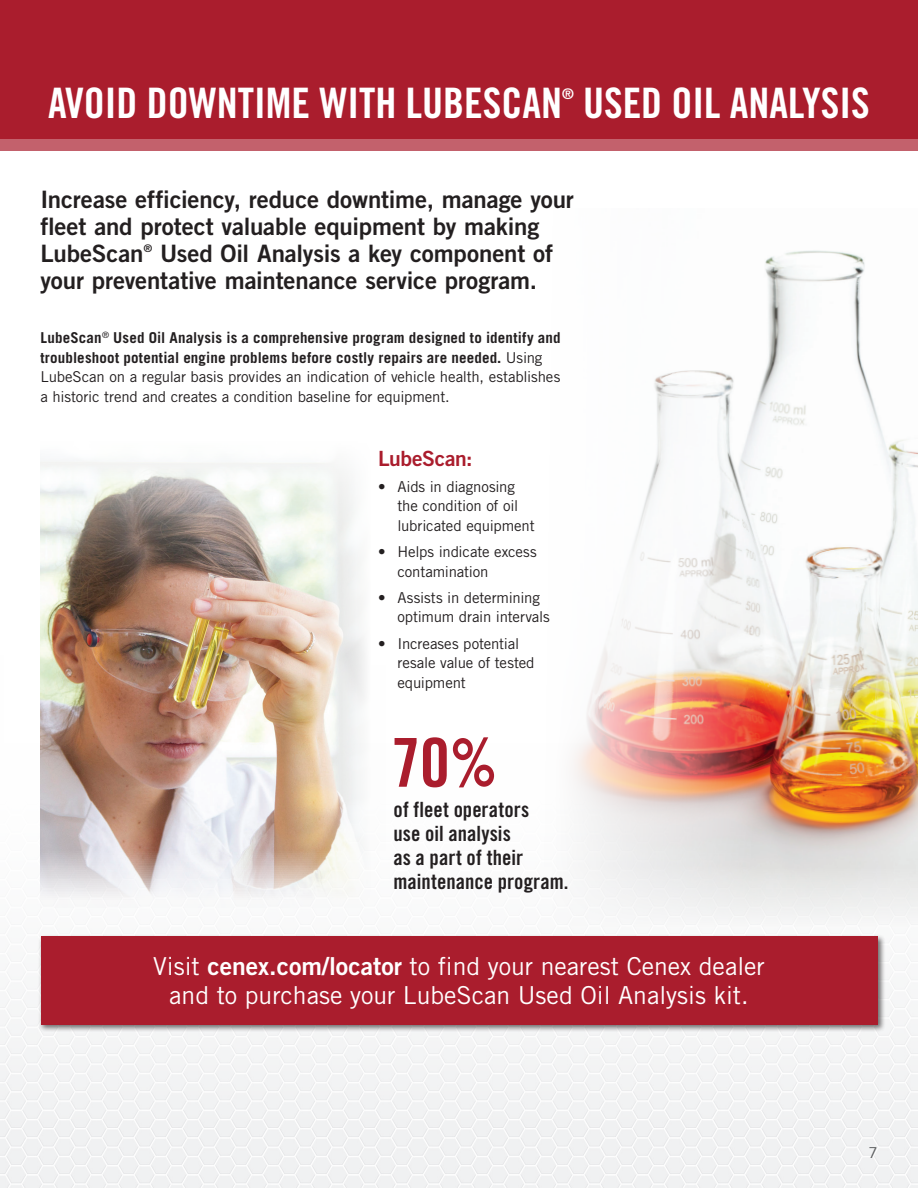
<style>
.page{position:relative;width:918px;height:1188px;background:#fff}
.page>*{position:absolute;margin:0;border:0;box-sizing:border-box;transform-origin:0 0}
.t1{font:67.5px "Trade Gothic LT Std Bd Cn 20";color:#aa1d2d}
.t2{font:42px "Trade Gothic LT Std Bd Cn 20";color:#fff}
.t3{font:24.75px/28.5px "Trade Gothic LT Std";color:#fff;text-align:center}
.t4{font:24px/27px "Trade Gothic LT Std Bd 2";letter-spacing:-.005em;color:#231f20}
.t5{font:21px/24px "Trade Gothic LT Std Bd Cn 20";letter-spacing:.005em;color:#231f20}
.t6{font:21px "Trade Gothic LT Std Bd 2";letter-spacing:-.02em;color:#aa1d2d}
.t7{font:700 15px/19.5px "Trade Gothic LT Std";letter-spacing:.01em;color:#231f20}
.t8{font:15px/19.5px "Trade Gothic LT Std";letter-spacing:-.01em;color:#231f20}
.t9{font:15px "Trade Gothic LT Std";color:#57585a}
.t10{font:14.7px "Trade Gothic LT Std Bd Cn 20";color:#fff}
.t11{font:10.5px "Trade Gothic LT Std Bd 2";color:#231f20}
.s1{font-weight:400}
.s2{font-family:"Trade Gothic LT Std Bd 2"}
</style>
<div class="page">
<div style="left:0;top:0;width:918px;height:138px;background:#aa1d2d"></div>
<svg style="left:0;top:138px;width:918px;height:13px;background:#c15b67"></svg>
<div style="left:39px;top:934px;width:847px;height:99px;background:#231f20;opacity:.65"></div>
<div style="left:41px;top:936px;width:837px;height:88px;background:#aa1d2d"></div>
<img style="left:543px;top:250px;width:375px;height:677px">
<img style="left:41px;top:460px;width:344px;height:447px">
<h2 class="t2" style="left:48px;top:78px;width:516px">AVOID DOWNTIME WITH LUBESCAN</h2>
<p class="t10" style="left:562px;top:85px;width:13px">®</p>
<h2 class="t2" style="left:583px;top:78px;width:288px">USED OIL ANALYSIS</h2>
<h3 class="t4" style="left:40px;top:186px;width:535px">Increase efficiency, reduce downtime, manage your fleet and protect valuable equipment by making<br>LubeScan</h3>
<p class="t11" style="left:144px;top:242px;width:10px">®</p>
<h3 class="t4" style="left:41px;top:240px;width:514px;text-indent:119px">Used Oil Analysis a key component of your preventative maintenance service program.</h3>
<p class="t7" style="left:40px;top:328px;width:522px">LubeScan<sup>®</sup> Used Oil Analysis is a comprehensive program designed to identify and troubleshoot potential engine problems before costly repairs are needed. <span class="s1">Using LubeScan on a regular basis provides an indication of vehicle health, establishes a historic trend and creates a condition baseline for equipment.</span></p>
<h3 class="t6" style="left:378px;top:445px;width:96px">LubeScan:</h3>
<p class="t8" style="left:398px;top:477px;width:139px;text-indent:-20px">• Aids in diagnosing the condition of oil lubricated equipment</p>
<p class="t8" style="left:398px;top:542px;width:141px;text-indent:-20px">• Helps indicate excess contamination</p>
<p class="t8" style="left:398px;top:588px;width:154px;text-indent:-20px">• Assists in determining optimum drain intervals</p>
<p class="t8" style="left:398px;top:633px;width:139px;text-indent:-20px">• Increases potential resale value of tested equipment</p>
<h1 class="t1" style="left:391px;top:722px;width:108px">70%</h1>
<h3 class="t5" style="left:393px;top:798px;width:177px">of fleet operators<br>use oil analysis<br>as a part of their maintenance program.</h3>
<h3 class="t3" style="left:153px;top:952px;width:613px">Visit <span class="s2">cenex.com/locator</span> to find your nearest Cenex dealer and to purchase your LubeScan Used Oil Analysis kit.</h3>
<p class="t9" style="left:868px;top:1144px;width:11px">7</p>
</div>
